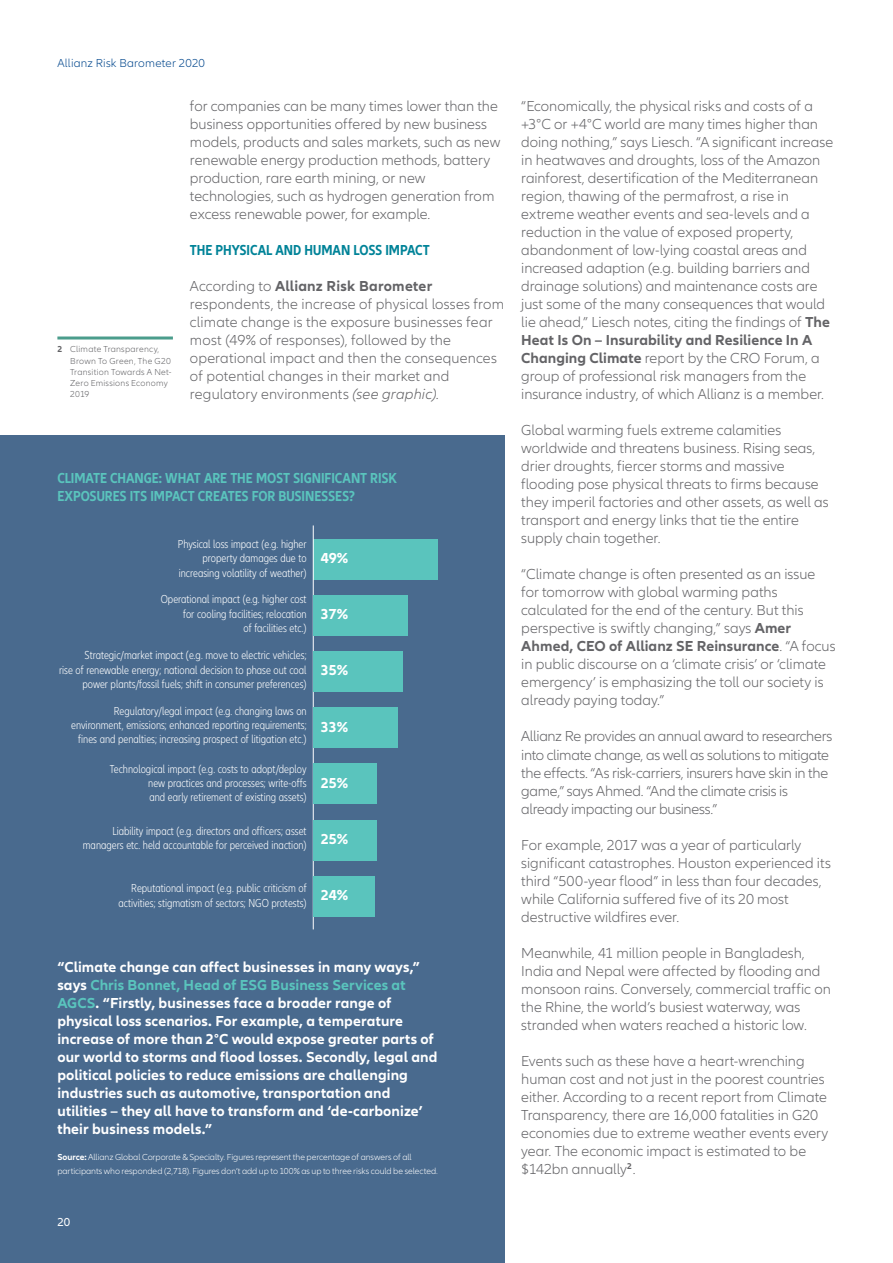
<style>
.page{position:relative;width:893px;height:1263px;background:#fff}
.page>*{position:absolute;margin:0;border:0;box-sizing:border-box;transform-origin:0 0}
.t1{font:300 15px/18px "Allianz Neo";color:#636366}
.t2{font:700 15px/18px "Allianz Neo";letter-spacing:.005em;color:#fff}
.t3{font:300 15px/18px "Allianz Neo";letter-spacing:-.02em;color:#636366}
.t4{font:700 condensed 15px/18px "Allianz Neo";letter-spacing:-.005em;color:#5ac4bd}
.t5{font:700 condensed 15px "Allianz Neo";color:#008398}
.t6{font:300 condensed 12px/14.4px "Allianz Neo";color:#fff;text-align:right}
.t7{font:300 12px "Allianz Neo";letter-spacing:.015em;color:#01468c}
.t8{font:12px "Allianz Neo";color:#fff}
.t9{font:300 9px/13.5px "Allianz Neo";letter-spacing:-.01em;color:#fff}
.t10{font:300 9px/11.2px "Allianz Neo";letter-spacing:.025em;color:#636366}
.s1{font-weight:700}
.s2{font-style:italic}
.s3{color:#5ac4bd}
</style>
<div class="page">
<div style="left:0;top:435px;width:504px;height:828px;background:#496a8e"></div>
<div style="left:313px;top:539px;width:125px;height:40px;background:#5ac4bd"></div>
<hr style="left:313px;top:525px;width:1px;height:404px;background:#fff">
<div style="left:313px;top:595px;width:94px;height:40px;background:#5ac4bd"></div>
<div style="left:313px;top:651px;width:89px;height:40px;background:#5ac4bd"></div>
<div style="left:313px;top:707px;width:84px;height:41px;background:#5ac4bd"></div>
<div style="left:313px;top:763px;width:64px;height:41px;background:#5ac4bd"></div>
<div style="left:313px;top:820px;width:64px;height:40px;background:#5ac4bd"></div>
<div style="left:313px;top:876px;width:61px;height:40px;background:#5ac4bd"></div>
<hr style="left:57px;top:336px;width:116px;height:3px;background:#4b9d8c">
<p class="t7" style="left:57px;top:56px;width:149px">Allianz Risk Barometer 2020</p>
<p class="t10" style="left:70px;top:344px;width:103px;text-indent:-13px"><span class="s1">2</span> Climate Transparency,<br>Brown To Green, The G20<br>Transition Towards A Net-<br>Zero Emissions Economy<br>2019</p>
<p class="t1" style="left:190px;top:98px;width:312px">for companies can be many times lower than the business opportunities offered by new business models, products and sales markets, such as new renewable energy production methods, battery production, rare earth mining, or new technologies, such as hydrogen generation from excess renewable power, for example.</p>
<p class="t5" style="left:190px;top:242px;width:241px">THE PHYSICAL AND HUMAN LOSS IMPACT</p>
<p class="t1" style="left:190px;top:278px;width:316px">According to <span class="s1">Allianz Risk Barometer </span>respondents, the increase of physical losses from climate change is the exposure businesses fear most (49% of responses), followed by the operational impact and then the consequences of potential changes in their market and regulatory environments <span class="s2">(see graphic).</span></p>
<p class="t4" style="left:57px;top:469px;width:341px">CLIMATE CHANGE: WHAT ARE THE MOST SIGNIFICANT RISK<br>EXPOSURES ITS IMPACT CREATES FOR BUSINESSES?</p>
<p class="t6" style="left:178px;top:537px;width:130px">Physical loss impact (e.g. higher property damages due to increasing volatility of weather)</p>
<p class="t6" style="left:161px;top:592px;width:147px">Operational impact (e.g. higher cost for cooling facilities; relocation<br>of facilities etc.)</p>
<p class="t6" style="left:59px;top:648px;width:249px">Strategic/market impact (e.g. move to electric vehicles;<br>rise of renewable energy; national decision to phase out coal power plants/fossil fuels; shift in consumer preferences)</p>
<p class="t6" style="left:71px;top:704px;width:237px">Regulatory/legal impact (e.g. changing laws on environment, emissions; enhanced reporting requirements; fines and penalties; increasing prospect of litigation etc.)</p>
<p class="t6" style="left:148px;top:762px;width:160px;text-align:justify;text-indent:-38px">Technological impact (e.g. costs to adopt/deploy new practices and processes; write-offs and early retirement of existing assets)</p>
<p class="t6" style="left:83px;top:824px;width:225px">Liability impact (e.g. directors and officers; asset managers etc. held accountable for perceived inaction)</p>
<p class="t6" style="left:119px;top:881px;width:190px">Reputational impact (e.g. public criticism of activities; stigmatism of sectors; NGO protests)</p>
<p class="t2" style="left:321px;top:549px;width:29px">49%</p>
<p class="t2" style="left:321px;top:606px;width:29px">37%</p>
<p class="t2" style="left:321px;top:662px;width:29px">35%</p>
<p class="t2" style="left:321px;top:718px;width:29px">33%</p>
<p class="t2" style="left:321px;top:774px;width:29px">25%</p>
<p class="t2" style="left:321px;top:830px;width:29px">25%</p>
<p class="t2" style="left:321px;top:886px;width:29px">24%</p>
<p class="t2" style="left:57px;top:958px;width:381px">“Climate change can affect businesses in many ways,” says <span class="s3">Chris Bonnet, Head of ESG Business Services at AGCS</span>. “Firstly, businesses face a broader range of physical loss scenarios. For example, a temperature increase of more than 2°C would expose greater parts of our world to storms and flood losses. Secondly, legal and political policies to reduce emissions are challenging industries such as automotive, transportation and utilities – they all have to transform and ‘de-carbonize’ their business models.”</p>
<p class="t9" style="left:57px;top:1150px;width:382px"><span class="s1">Source:</span> Allianz Global Corporate &amp; Specialty. Figures represent the percentage of answers of all participants who responded (2,718). Figures don’t add up to 100% as up to three risks could be selected.</p>
<p class="t8" style="left:57px;top:1215px;width:15px">20</p>
<p class="t1" style="left:521px;top:98px;width:314px">“Economically, the physical risks and costs of a +3°C or +4°C world are many times higher than doing nothing,” says Liesch. “A significant increase in heatwaves and droughts, loss of the Amazon rainforest, desertification of the Mediterranean region, thawing of the permafrost, a rise in extreme weather events and sea-levels and a reduction in the value of exposed property, abandonment of low-lying coastal areas and increased adaption (e.g. building barriers and drainage solutions) and maintenance costs are just some of the many consequences that would lie ahead,” Liesch notes, citing the findings of <span class="s1">The Heat Is On – Insurability and Resilience In A Changing Climate</span> report by the CRO Forum, a group of professional risk managers from the insurance industry, of which Allianz is a member.</p>
<p class="t1" style="left:521px;top:422px;width:309px">Global warming fuels extreme calamities worldwide and threatens business. Rising seas, drier droughts, fiercer storms and massive flooding pose physical threats to firms because they imperil factories and other assets, as well as transport and energy links that tie the entire supply chain together.</p>
<p class="t1" style="left:521px;top:566px;width:316px">“Climate change is often presented as an issue for tomorrow with global warming paths calculated for the end of the century. But this perspective is swiftly changing,” says <span class="s1">Amer Ahmed, CEO of Allianz SE Reinsurance</span>. “A focus in public discourse on a ‘climate crisis’ or ‘climate emergency’ is emphasizing the toll our society is already paying today.”</p>
<p class="t3" style="left:521px;top:728px;width:313px">Allianz Re provides an annual award to researchers into climate change, as well as solutions to mitigate the effects. “As risk-carriers, insurers have skin in the game,” says Ahmed. “And the climate crisis is already impacting our business.”</p>
<p class="t1" style="left:521px;top:836px;width:311px">For example, 2017 was a year of particularly significant catastrophes. Houston experienced its third “500-year flood” in less than four decades, while California suffered five of its 20 most destructive wildfires ever.</p>
<p class="t1" style="left:521px;top:944px;width:311px">Meanwhile, 41 million people in Bangladesh, India and Nepal were affected by flooding and monsoon rains. Conversely, commercial traffic on the Rhine, the world’s busiest waterway, was stranded when waters reached a historic low.</p>
<p class="t1" style="left:521px;top:1052px;width:309px">Events such as these have a heart-wrenching human cost and not just in the poorest countries either. According to a recent report from Climate Transparency, there are 16,000 fatalities in G20 economies due to extreme weather events every year. The economic impact is estimated to be $142bn annually<sup>2</sup>.</p>
</div>
